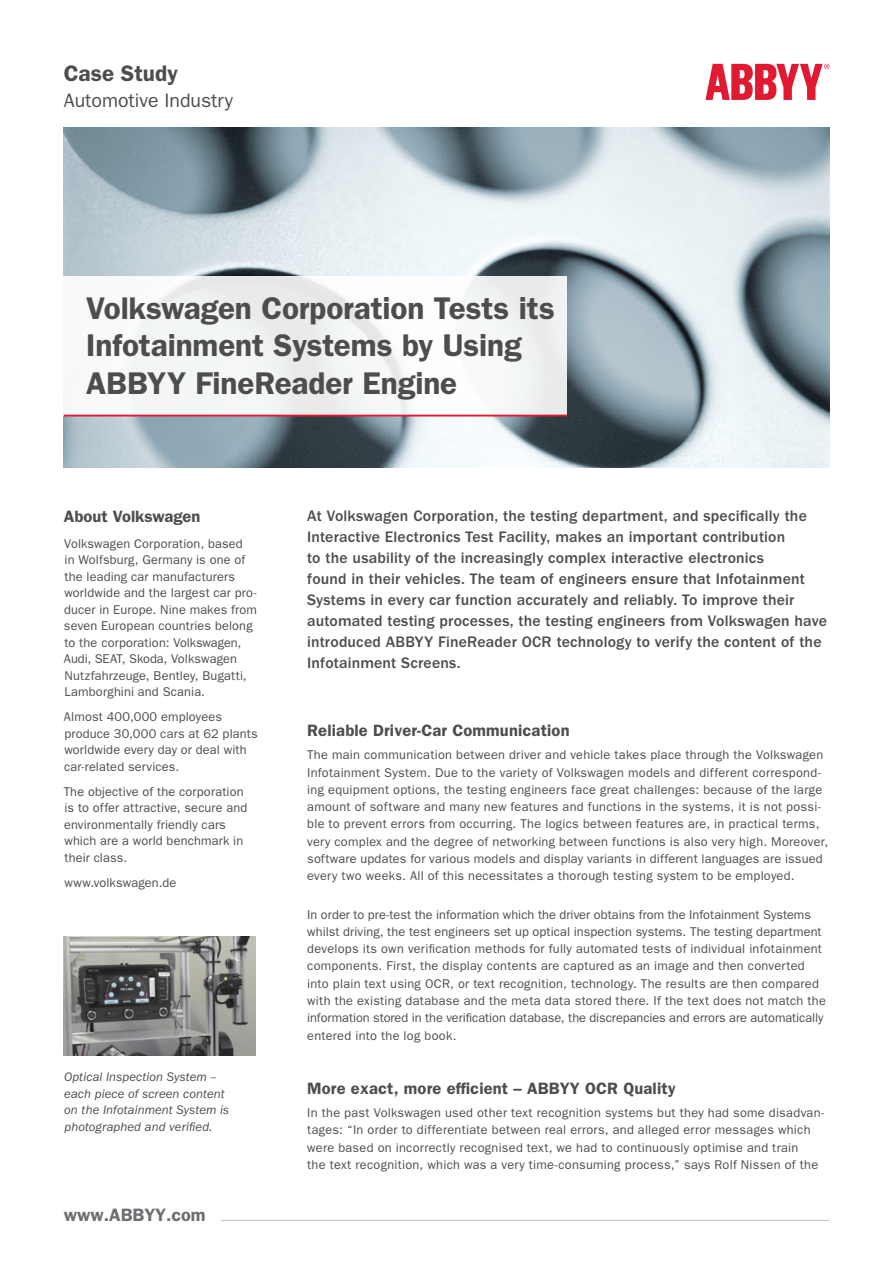
<style>
.page{position:relative;width:893px;height:1263px;background:#fff}
.page>*{position:absolute;margin:0;border:0;box-sizing:border-box;transform-origin:0 0}
.t1{font:600 31.5px/37.8px "ITC Franklin Gothic Std";letter-spacing:-.005em;color:#4d4d4f}
.t2{font:600 22.5px "ITC Franklin Gothic Std";color:#4d4d4f}
.t3{font:19.5px "ITC Franklin Gothic Std";color:#4d4d4f}
.t4{font:600 18px "ITC Franklin Gothic Std";color:#6d6e71}
.t5{font:600 16.5px "ITC Franklin Gothic Std";letter-spacing:.01em;color:#4d4d4f}
.t6{font:500 15.75px/21px "ITC Franklin Gothic Std";letter-spacing:.01em;color:#4d4d4f}
.t7{font:12.75px/17.2px "ITC Franklin Gothic Std";letter-spacing:.015em;color:#4d4d4f}
.t8{font:italic 12.75px/16.5px "ITC Franklin Gothic Std";letter-spacing:.005em;color:#4d4d4f}
</style>
<div class="page">
<img style="left:64px;top:128px;width:765px;height:340px">
<svg style="left:705px;top:64px;width:124px;height:36px"></svg>
<div style="left:64px;top:276px;width:503px;height:140px;background:#f3f6f7"></div>
<hr style="left:64px;top:415px;width:503px;height:1px;background:#e11931">
<hr style="left:221px;top:1220px;width:608px;height:1px;background:#bcbec0">
<img style="left:64px;top:936px;width:191px;height:119px">
<h2 class="t2" style="left:64px;top:60px;width:116px">Case Study</h2>
<h3 class="t3" style="left:64px;top:89px;width:171px">Automotive Industry</h3>
<h1 class="t1" style="left:86px;top:289px;width:470px">Volkswagen Corporation Tests its<br>Infotainment Systems by Using<br>ABBYY FineReader Engine</h1>
<p class="t5" style="left:64px;top:506px;width:138px">About Volkswagen</p>
<p class="t7" style="left:64px;top:535px;width:194px;line-height:16.5px">Volkswagen Corporation, based<br>in Wolfsburg, Germany is one of the leading car manufacturers worldwide and the largest car pro&shy;ducer in Europe. Nine makes from seven European countries belong to the corporation: Volkswagen,<br>Audi, SEAT, Skoda, Volkswagen<br>Nutzfahrzeuge, Bentley, Bugatti,<br>Lamborghini and Scania.</p>
<p class="t7" style="left:64px;top:708px;width:195px;line-height:16.5px">Almost 400,000 employees produce 30,000 cars at 62 plants worldwide every day or deal with car-related services.</p>
<p class="t7" style="left:64px;top:783px;width:185px;line-height:16.5px">The objective of the corporation is to offer attractive, secure and environmentally friendly cars which are a world benchmark in their class.</p>
<p class="t7" style="left:64px;top:874px;width:114px">www.volkswagen.de</p>
<p class="t8" style="left:64px;top:1069px;width:167px">Optical Inspection System – each piece of screen content on the Infotainment System is photographed and verified.</p>
<h3 class="t4" style="left:64px;top:1204px;width:143px">www.ABBYY.com</h3>
<p class="t6" style="left:307px;top:505px;width:521px">At Volkswagen Corporation, the testing department, and specifically the Interactive Electronics Test Facility, makes an important contribution<br>to the usability of the increasingly complex interactive electronics<br>found in their vehicles. The team of engineers ensure that Infotainment Systems in every car function accurately and reliably. To improve their automated testing processes, the testing engineers from Volkswagen have introduced ABBYY FineReader OCR technology to verify the content of the Infotainment Screens.</p>
<p class="t5" style="left:307px;top:720px;width:264px">Reliable Driver-Car Communication</p>
<p class="t7" style="left:307px;top:746px;width:522px">The main communication between driver and vehicle takes place through the Volkswagen Infotainment System. Due to the variety of Volkswagen models and different correspond&shy;ing equipment options, the testing engineers face great challenges: because of the large amount of software and many new features and functions in the systems, it is not possi&shy;ble to prevent errors from occurring. The logics between features are, in practical terms, very complex and the degree of networking between functions is also very high. Moreover, software updates for various models and display variants in different languages are issued every two weeks. All of this necessitates a thorough testing system to be employed.</p>
<p class="t7" style="left:307px;top:906px;width:520px">In order to pre-test the information which the driver obtains from the Infotainment Systems whilst driving, the test engineers set up optical inspection systems. The testing department develops its own verification methods for fully automated tests of individual infotainment components. First, the display contents are captured as an image and then converted into plain text using OCR, or text recognition, technology. The results are then compared with the existing database and the meta data stored there. If the text does not match the information stored in the verification database, the discrepancies and errors are automatically entered into the log book.</p>
<p class="t5" style="left:307px;top:1078px;width:370px">More exact, more efficient – ABBYY OCR Quality</p>
<p class="t7" style="left:307px;top:1104px;width:518px">In the past Volkswagen used other text recognition systems but they had some disadvan&shy;tages: “In order to differentiate between real errors, and alleged error messages which were based on incorrectly recognised text, we had to continuously optimise and train<br>the text recognition, which was a very time-consuming process,” says Rolf Nissen of the</p>
</div>
